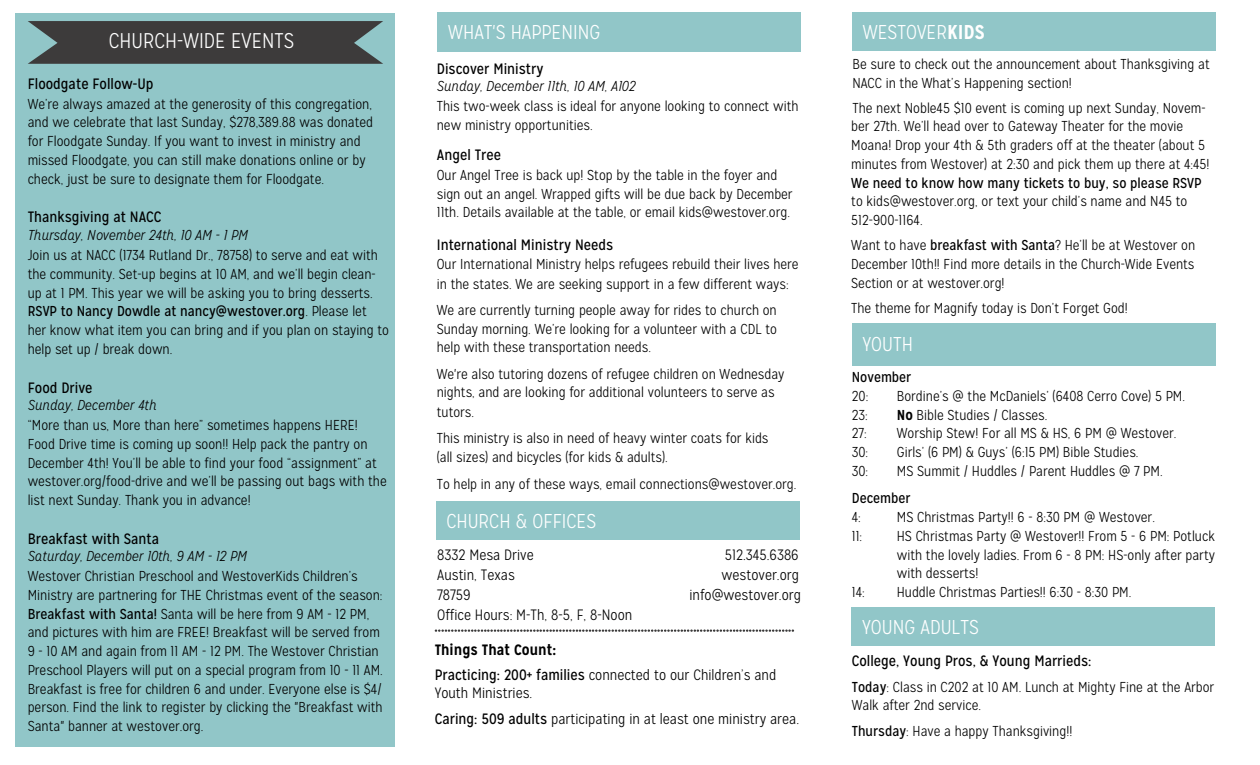
<style>
.page{position:relative;width:1260px;height:765px;background:#fff}
.page>*{position:absolute;margin:0;border:0;box-sizing:border-box;transform-origin:0 0}
.t1{font:300 21.25px "Mission Gothic";color:#fff}
.t2{font:300 20px "Mission Gothic";color:#fff}
.t3{font:300 15px/25.5px "Mission Gothic";color:#000}
.t4{font:15px "Mission Gothic";color:#000}
.t5{font:300 14.38px/18.8px "Mission Gothic";color:#000}
.t6{font:italic 300 14.38px "Mission Gothic";color:#000}
.t7{font:14.38px "Mission Gothic";color:#000}
.s1{font-weight:400}
.s2{font-weight:700}
</style>
<div class="page">
<div style="left:852px;top:323px;width:363px;height:42px;background:#91c6c8"></div>
<div style="left:15px;top:13px;width:380px;height:734px;background:#91c6c8"></div>
<svg style="left:28px;top:21px;width:355px;height:43px;background:#444747"></svg>
<div style="left:852px;top:608px;width:363px;height:38px;background:#91c6c8"></div>
<svg style="left:435px;top:629px;width:359px;height:3px"></svg>
<div style="left:436px;top:502px;width:364px;height:38px;background:#91c6c8"></div>
<div style="left:852px;top:12px;width:364px;height:39px;background:#91c6c8"></div>
<div style="left:437px;top:12px;width:363px;height:40px;background:#91c6c8"></div>
<h1 class="t1" style="left:109px;top:28px;width:187px">CHURCH-WIDE EVENTS</h1>
<p class="t4" style="left:28px;top:75px;width:127px">Floodgate Follow-Up</p>
<p class="t5" style="left:28px;top:94px;width:347px">We’re always amazed at the generosity of this congregation, and we celebrate that last Sunday, $278,389.88 was donated for Floodgate Sunday. If you want to invest in ministry and missed Floodgate, you can still make donations online or by check, just be sure to designate them for Floodgate.</p>
<p class="t4" style="left:28px;top:208px;width:135px">Thanksgiving at NACC</p>
<p class="t6" style="left:28px;top:226px;width:222px">Thursday, November 24th, 10 AM - 1 PM</p>
<p class="t5" style="left:28px;top:246px;width:363px">Join us at NACC (1734 Rutland Dr., 78758) to serve and eat with the community. Set-up begins at 10 AM, and we’ll begin clean&shy;up at 1 PM. This year we will be asking you to bring desserts.<br><span class="s1">RSVP to Nancy Dowdle at nancy@westover.org</span>. Please let<br>her know what item you can bring and if you plan on staying to help set up / break down.</p>
<p class="t4" style="left:28px;top:379px;width:66px">Food Drive</p>
<p class="t6" style="left:28px;top:397px;width:130px">Sunday, December 4th</p>
<p class="t5" style="left:28px;top:416px;width:361px">“More than us, More than here” sometimes happens HERE!<br>Food Drive time is coming up soon!! Help pack the pantry on December 4th! You’ll be able to find your food “assignment” at westover.org/food-drive and we’ll be passing out bags with the list next Sunday. Thank you in advance!</p>
<p class="t4" style="left:28px;top:530px;width:133px">Breakfast with Santa</p>
<p class="t6" style="left:28px;top:548px;width:221px">Saturday, December 10th, 9 AM - 12 PM</p>
<p class="t5" style="left:28px;top:567px;width:357px">Westover Christian Preschool and WestoverKids Children’s Ministry are partnering for THE Christmas event of the season:<br><span class="s1">Breakfast with Santa!</span> Santa will be here from 9 AM - 12 PM, and pictures with him are FREE! Breakfast will be served from 9 - 10 AM and again from 11 AM - 12 PM. The Westover Christian Preschool Players will put on a special program from 10 - 11 AM.<br>Breakfast is free for children 6 and under. Everyone else is $4/ person. Find the link to register by clicking the "Breakfast with Santa" banner at westover.org.</p>
<h2 class="t2" style="left:448px;top:21px;width:154px">WHAT'S HAPPENING</h2>
<h2 class="t2" style="left:863px;top:20px;width:123px">WESTOVER<span class="s2">KIDS</span></h2>
<p class="t4" style="left:437px;top:60px;width:108px">Discover Ministry</p>
<p class="t6" style="left:437px;top:78px;width:200px">Sunday, December 11th, 10 AM, A102</p>
<p class="t5" style="left:437px;top:97px;width:363px">This two-week class is ideal for anyone looking to connect with new ministry opportunities.</p>
<p class="t4" style="left:437px;top:146px;width:66px">Angel Tree</p>
<p class="t5" style="left:437px;top:166px;width:357px">Our Angel Tree is back up! Stop by the table in the foyer and sign out an angel. Wrapped gifts will be due back by December<br>11th. Details available at the table, or email kids@westover.org.</p>
<p class="t4" style="left:437px;top:235px;width:178px">International Ministry Needs</p>
<p class="t5" style="left:437px;top:255px;width:363px;line-height:19.4px">Our International Ministry helps refugees rebuild their lives here in the states. We are seeking support in a few different ways:</p>
<p class="t5" style="left:437px;top:301px;width:342px;text-align:justify">We are currently turning people away for rides to church on Sunday morning. We’re looking for a volunteer with a CDL to help with these transportation needs.</p>
<p class="t5" style="left:437px;top:364px;width:349px">We're also tutoring dozens of refugee children on Wednesday nights, and are looking for additional volunteers to serve as tutors.</p>
<p class="t5" style="left:437px;top:429px;width:333px">This ministry is also in need of heavy winter coats for kids (all sizes) and bicycles (for kids &amp; adults).</p>
<p class="t5" style="left:437px;top:474px;width:361px">To help in any of these ways, email connections@westover.org.</p>
<h2 class="t2" style="left:446px;top:510px;width:151px">CHURCH &amp; OFFICES</h2>
<p class="t3" style="left:437px;top:543px;width:98px">8332 Mesa Drive</p>
<p class="t3" style="left:725px;top:543px;width:75px">512.345.6386</p>
<p class="t3" style="left:437px;top:563px;width:79px">Austin, Texas</p>
<p class="t3" style="left:722px;top:563px;width:79px">westover.org</p>
<p class="t3" style="left:437px;top:583px;width:35px">78759</p>
<p class="t3" style="left:690px;top:583px;width:113px">info@westover.org</p>
<p class="t3" style="left:437px;top:603px;width:197px">Office Hours: M-Th, 8-5, F, 8-Noon</p>
<p class="t3" style="left:435px;top:637px;width:343px"><span class="s2">Things That Count:<br></span><span class="s1">Practicing: 200+ families</span> connected to our Children’s and</p>
<p class="t3" style="left:435px;top:680px;width:366px;line-height:26.2px">Youth Ministries.<br><span class="s1">Caring: 509 adults</span> participating in at least one ministry area.</p>
<p class="t5" style="left:853px;top:55px;width:359px">Be sure to check out the announcement about Thanksgiving at<br>NACC in the What’s Happening section!</p>
<p class="t5" style="left:851px;top:98px;width:360px">The next Noble45 $10 event is coming up next Sunday, Novem&shy;ber 27th. We’ll head over to Gateway Theater for the movie Moana! Drop your 4th &amp; 5th graders off at the theater (about 5 minutes from Westover) at 2:30 and pick them up there at 4:45!</p>
<p class="t7" style="left:851px;top:174px;width:352px">We need to know how many tickets to buy, so please RSVP</p>
<p class="t5" style="left:851px;top:192px;width:338px">to kids@westover.org, or text your child’s name and N45 to<br>512-900-1164.</p>
<p class="t5" style="left:851px;top:236px;width:345px;text-align:justify">Want to have <span class="s1">breakfast with Santa</span>? He’ll be at Westover on December 10th!! Find more details in the Church-Wide Events Section or at westover.org!</p>
<p class="t5" style="left:851px;top:298px;width:278px">The theme for Magnify today is Don’t Forget God!</p>
<h2 class="t2" style="left:862px;top:332px;width:52px">YOUTH</h2>
<p class="t7" style="left:852px;top:368px;width:61px">November</p>
<p class="t5" style="left:852px;top:387px;width:18px">20:</p>
<p class="t5" style="left:897px;top:387px;width:290px">Bordine’s @ the McDaniels’ (6408 Cerro Cove) 5 PM.</p>
<p class="t5" style="left:852px;top:405px;width:18px">23:</p>
<p class="t5" style="left:897px;top:405px;width:152px"><span class="s2">No</span> Bible Studies / Classes.</p>
<p class="t5" style="left:852px;top:424px;width:16px">27:</p>
<p class="t5" style="left:897px;top:424px;width:281px">Worship Stew! For all MS &amp; HS, 6 PM @ Westover.</p>
<p class="t5" style="left:852px;top:443px;width:18px">30:</p>
<p class="t5" style="left:897px;top:443px;width:243px">Girls’ (6 PM) &amp; Guys’ (6:15 PM) Bible Studies.</p>
<p class="t5" style="left:852px;top:462px;width:18px">30:</p>
<p class="t5" style="left:897px;top:462px;width:267px">MS Summit / Huddles / Parent Huddles @ 7 PM.</p>
<p class="t7" style="left:852px;top:490px;width:60px">December</p>
<p class="t5" style="left:852px;top:508px;width:11px">4:</p>
<p class="t5" style="left:897px;top:508px;width:260px">MS Christmas Party!! 6 - 8:30 PM @ Westover.</p>
<p class="t5" style="left:852px;top:527px;width:12px">11:</p>
<p class="t5" style="left:897px;top:527px;width:320px;text-align:justify">HS Christmas Party @ Westover!! From 5 - 6 PM: Potluck with the lovely ladies. From 6 - 8 PM: HS-only after party with desserts!</p>
<p class="t5" style="left:852px;top:583px;width:14px">14:</p>
<p class="t5" style="left:897px;top:583px;width:236px">Huddle Christmas Parties!! 6:30 - 8:30 PM.</p>
<h2 class="t2" style="left:862px;top:615px;width:118px">YOUNG ADULTS</h2>
<p class="t4" style="left:852px;top:652px;width:241px">College, Young Pros, &amp; Young Marrieds:</p>
<p class="t5" style="left:852px;top:679px;width:364px;line-height:17.5px"><span class="s1">Today</span>: Class in C202 at 10 AM. Lunch at Mighty Fine at the Arbor<br>Walk after 2nd service.</p>
<p class="t5" style="left:852px;top:722px;width:222px"><span class="s1">Thursday</span>: Have a happy Thanksgiving!!</p>
</div>
